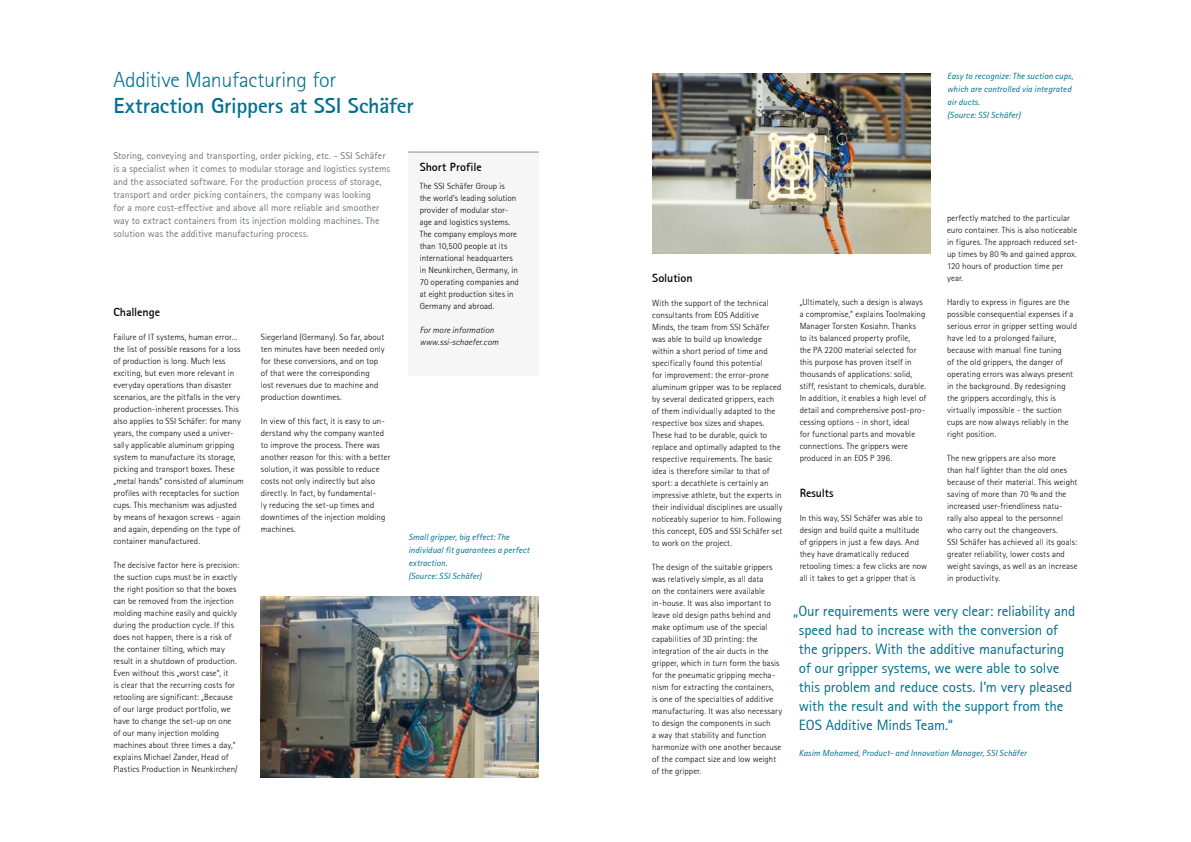
<style>
.page{position:relative;width:1191px;height:842px;background:#fff}
.page>*{position:absolute;margin:0;border:0;box-sizing:border-box;transform-origin:0 0}
.t1{font:700 22px "Rotis San Ser T";letter-spacing:-.01em;color:#00708e}
.t2{font:22px "Rotis San Ser T Ligh";letter-spacing:-.015em;color:#00708e}
.t3{font:15px/19px "Rotis San Ser T";letter-spacing:-.01em;color:#00708e}
.t4{font:700 12px "Rotis Sans Serif CE";letter-spacing:-.005em;color:#000}
.t5{font:10px/13px "Rotis San Ser T";letter-spacing:.005em;color:#727777}
.t6{font:9px/12px "Rotis San Ser T Ligh";letter-spacing:.01em;color:#000}
.t7{font:italic 9px/13px "Rotis San Ser T";letter-spacing:.01em;color:#00708e}
.t8{font:9px/12px "Rotis San Ser T Ligh Ital";letter-spacing:.01em;color:#000}
</style>
<div class="page">
<img style="left:652px;top:74px;width:278px;height:179px">
<img style="left:261px;top:597px;width:278px;height:180px">
<div style="left:408px;top:152px;width:131px;height:224px;background:#f6f6f6"></div>
<hr style="left:408px;top:152px;width:131px;height:1px;background:#8e9190">
<h1 class="t2" style="left:113px;top:67px;width:224px">Additive Manufacturing for</h1>
<h1 class="t1" style="left:113px;top:92px;width:302px">Extraction Grippers at SSI Schäfer</h1>
<p class="t5" style="left:113px;top:149px;width:278px">Storing, conveying and transporting, order picking, etc. - SSI Schäfer is a specialist when it comes to modular storage and logistics systems and the associated software. For the production process of storage, transport and order picking containers, the company was looking<br>for a more cost-effective and above all more reliable and smoother way to extract containers from its injection molding machines. The solution was the additive manufacturing process.</p>
<h3 class="t4" style="left:113px;top:305px;width:48px">Challenge</h3>
<p class="t6" style="left:113px;top:331px;width:132px">Failure of IT systems, human error... the list of possible reasons for a loss of production is long. Much less exciting, but even more relevant in everyday operations than disaster scenarios, are the pitfalls in the very production-inherent processes. This also applies to SSI Schäfer: for many years, the company used a univer&shy;sally applicable aluminum gripping system to manufacture its storage, picking and transport boxes. These „metal hands“ consisted of aluminum profiles with receptacles for suction cups. This mechanism was adjusted by means of hexagon screws - again and again, depending on the type of container manufactured.</p>
<p class="t6" style="left:113px;top:559px;width:127px">The decisive factor here is precision: the suction cups must be in exactly the right position so that the boxes can be removed from the injection molding machine easily and quickly during the production cycle. If this does not happen, there is a risk of the container tilting, which may result in a shutdown of production.<br>Even without this „worst case“, it<br>is clear that the recurring costs for retooling are significant: „Because of our large product portfolio, we have to change the set-up on one of our many injection molding machines about three times a day,“ explains Michael Zander, Head of Plastics Production in Neunkirchen/</p>
<p class="t6" style="left:261px;top:331px;width:125px">Siegerland (Germany). So far, about ten minutes have been needed only for these conversions, and on top of that were the corresponding<br>lost revenues due to machine and production downtimes.</p>
<p class="t6" style="left:261px;top:415px;width:131px">In view of this fact, it is easy to un&shy;derstand why the company wanted to improve the process. There was another reason for this: with a better solution, it was possible to reduce costs not only indirectly but also directly. In fact, by fundamental-<br>ly reducing the set-up times and downtimes of the injection molding machines.</p>
<h3 class="t4" style="left:420px;top:160px;width:64px">Short Profile</h3>
<p class="t6" style="left:420px;top:180px;width:101px">The SSI Schäfer Group is<br>the world‘s leading solution provider of modular stor&shy;age and logistics systems.<br>The company employs more than 10,500 people at its international headquarters in Neunkirchen, Germany, in<br>70 operating companies and at eight production sites in<br>Germany and abroad.</p>
<p class="t8" style="left:420px;top:324px;width:80px">For more information www.ssi-schaefer.com</p>
<p class="t7" style="left:408px;top:530px;width:123px">Small gripper, big effect: The individual fit guarantees a perfect extraction.<br>(Source: SSI Schäfer)</p>
<p class="t7" style="left:947px;top:70px;width:128px">Easy to recognize: The suction cups, which are controlled via integrated air ducts.<br>(Source: SSI Schäfer)</p>
<h3 class="t4" style="left:652px;top:270px;width:42px">Solution</h3>
<p class="t6" style="left:652px;top:297px;width:132px">With the support of the technical consultants from EOS Additive Minds, the team from SSI Schäfer was able to build up knowledge within a short period of time and specifically found this potential<br>for improvement: the error-prone aluminum gripper was to be replaced by several dedicated grippers, each of them individually adapted to the respective box sizes and shapes.<br>These had to be durable, quick to replace and optimally adapted to the respective requirements. The basic idea is therefore similar to that of sport: a decathlete is certainly an impressive athlete, but the experts in their individual disciplines are usually noticeably superior to him. Following this concept, EOS and SSI Schäfer set to work on the project.</p>
<p class="t6" style="left:652px;top:560px;width:131px">The design of the suitable grippers was relatively simple, as all data<br>on the containers were available in-house. It was also important to leave old design paths behind and make optimum use of the special capabilities of 3D printing: the integration of the air ducts in the gripper, which in turn form the basis for the pneumatic gripping mecha&shy;nism for extracting the containers,<br>is one of the specialties of additive manufacturing. It was also necessary to design the components in such<br>a way that stability and function harmonize with one another because of the compact size and low weight of the gripper.</p>
<p class="t6" style="left:799px;top:296px;width:128px">„Ultimately, such a design is always a compromise,“ explains Toolmaking Manager Torsten Kosiahn. Thanks<br>to its balanced property profile,<br>the PA 2200 material selected for this purpose has proven itself in thousands of applications: solid, stiff, resistant to chemicals, durable.<br>In addition, it enables a high level of detail and comprehensive post-pro&shy;cessing options - in short, ideal<br>for functional parts and movable connections. The grippers were produced in an EOS P 396.</p>
<h3 class="t4" style="left:799px;top:486px;width:36px">Results</h3>
<p class="t6" style="left:799px;top:512px;width:129px">In this way, SSI Schäfer was able to design and build quite a multitude of grippers in just a few days. And they have dramatically reduced retooling times: a few clicks are now all it takes to get a gripper that is</p>
<p class="t6" style="left:947px;top:212px;width:132px">perfectly matched to the particular euro container. This is also noticeable in figures. The approach reduced set&shy;up times by 80 % and gained approx.<br>120 hours of production time per year.</p>
<p class="t6" style="left:947px;top:296px;width:131px">Hardly to express in figures are the possible consequential expenses if a serious error in gripper setting would have led to a prolonged failure, because with manual fine tuning<br>of the old grippers, the danger of operating errors was always present in the background. By redesigning the grippers accordingly, this is virtually impossible - the suction cups are now always reliably in the right position.</p>
<p class="t6" style="left:947px;top:452px;width:132px">The new grippers are also more<br>than half lighter than the old ones because of their material. This weight saving of more than 70 % and the increased user-friendliness natu&shy;rally also appeal to the personnel who carry out the changeovers.<br>SSI Schäfer has achieved all its goals: greater reliability, lower costs and weight savings, as well as an increase in productivity.</p>
<p class="t3" style="left:799px;top:601px;width:278px;text-indent:-6px">„Our requirements were very clear: reliability and speed had to increase with the conversion of the grippers. With the additive manufacturing of our gripper systems, we were able to solve this problem and reduce costs. I’m very pleased with the result and with the support from the EOS Additive Minds Team.“</p>
<p class="t7" style="left:799px;top:747px;width:229px">Kasim Mohamed, Product- and Innovation Manager, SSI Schäfer</p>
</div>
